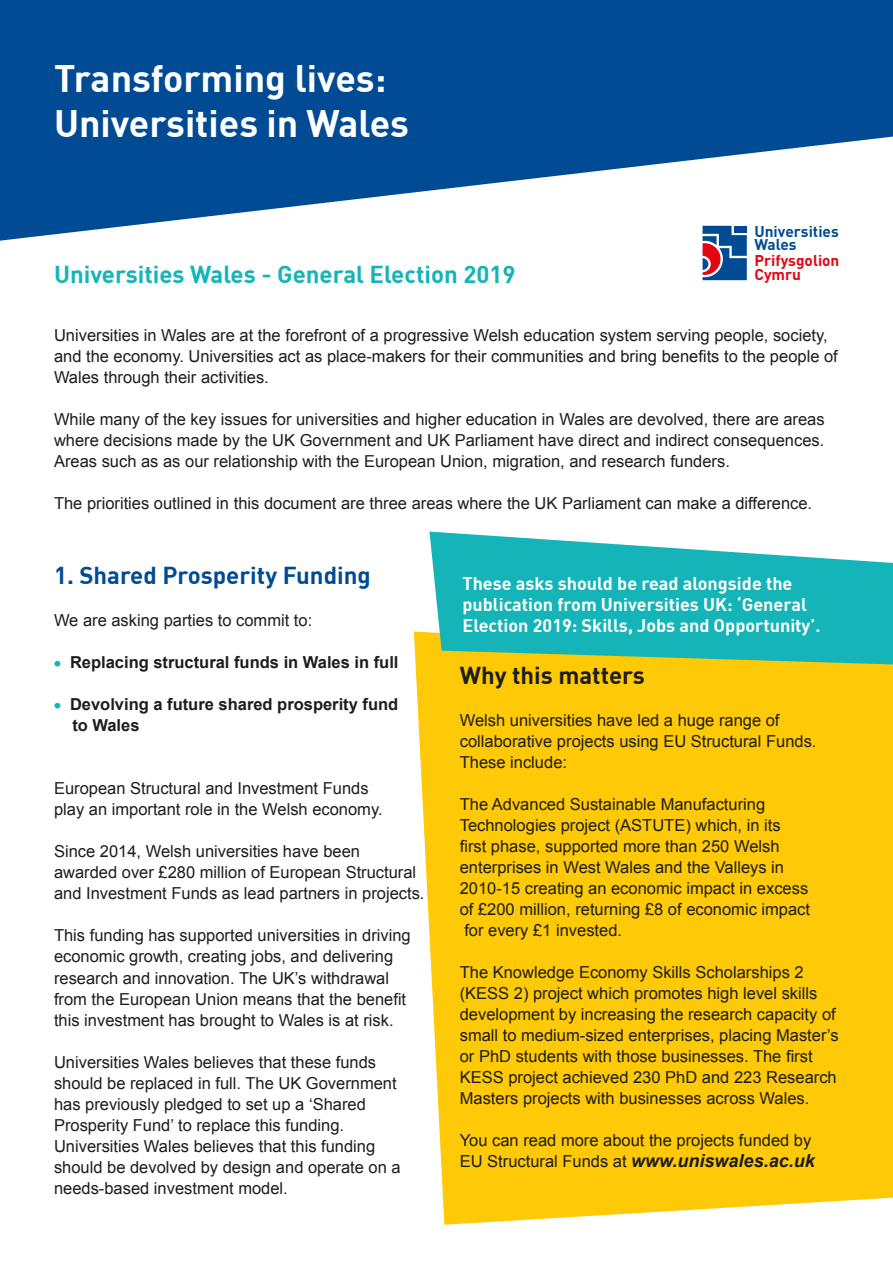
<style>
.page{position:relative;width:893px;height:1263px;background:#fff}
.page>*{position:absolute;margin:0;border:0;box-sizing:border-box;transform-origin:0 0}
.HEADINGS{font:700 37.5px "DIN";color:#fff}
.HEADINGS-2{font:700 24px "DIN";color:#14b4b9}
.HEADINGS-3{font:700 24px "DIN";color:#004b94}
.HEADINGS-4{font:700 24px "DIN";color:#1d1d1b}
.HEADINGS-5{font:700 18px/21px "DIN";color:#fff}
.body{font:16.5px/21px "Arial";color:#1d1d1b}
.t1{font:700 16.5px "Arial";color:#1d1d1b}
.t2{font:700 15.45px/13.6px "DIN";color:#004b94}
.t3{font:700 15.45px/13.6px "DIN";color:#e30614}
.s1{font-family:"Galano Grotesque DEMO";color:#14b4b9}
.s2{font-weight:700;font-style:italic;font-size:18px}
</style>
<div class="page">
<div style="left:414px;top:631px;width:479px;height:594px;background:#fec906"></div>
<svg style="left:0;top:0;width:893px;height:241px;fill:#004b94"></svg>
<svg style="left:429px;top:531px;width:464px;height:133px;background:#3fbeb8"></svg>
<svg style="left:702px;top:226px;width:45px;height:54px;background:#4e6093"></svg>
<p class="HEADINGS" style="left:54px;top:54px;width:334px">Transforming lives:</p>
<p class="HEADINGS" style="left:54px;top:99px;width:356px">Universities in Wales</p>
<p class="HEADINGS-2" style="left:54px;top:259px;width:463px">Universities Wales - General Election 2019</p>
<p class="t2" style="left:754px;top:224px;width:86px">Universities<br>Wales</p>
<p class="t3" style="left:754px;top:253px;width:87px">Prifysgolion<br>Cymru</p>
<p class="body" style="left:54px;top:325px;width:785px">Universities in Wales are at the forefront of a progressive Welsh education system serving people, society, and the economy. Universities act as place-makers for their communities and bring benefits to the people of<br>Wales through their activities.</p>
<p class="body" style="left:54px;top:409px;width:772px;text-align:justify">While many of the key issues for universities and higher education in Wales are devolved, there are areas where decisions made by the UK Government and UK Parliament have direct and indirect consequences.<br>Areas such as as our relationship with the European Union, migration, and research funders.</p>
<p class="body" style="left:54px;top:493px;width:760px">The priorities outlined in this document are three areas where the UK Parliament can make a difference.</p>
<p class="HEADINGS-3" style="left:54px;top:560px;width:318px">1. Shared Prosperity Funding</p>
<p class="body" style="left:54px;top:610px;width:260px">We are asking parties to commit to:</p>
<p class="t1" style="left:54px;top:652px;width:346px"><span class="s1">•</span> Replacing structural funds in Wales in full</p>
<p class="t1" style="left:54px;top:694px;width:346px"><span class="s1">•</span> Devolving a future shared prosperity fund</p>
<p class="t1" style="left:72px;top:715px;width:69px">to Wales</p>
<p class="body" style="left:54px;top:778px;width:316px">European Structural and Investment Funds</p>
<p class="body" style="left:54px;top:799px;width:330px">play an important role in the Welsh economy.</p>
<p class="body" style="left:54px;top:841px;width:308px">Since 2014, Welsh universities have been</p>
<p class="body" style="left:54px;top:862px;width:372px">awarded over £280 million of European Structural and Investment Funds as lead partners in projects.</p>
<p class="body" style="left:54px;top:925px;width:358px">This funding has supported universities in driving economic growth, creating jobs, and delivering research and innovation. The UK’s withdrawal</p>
<p class="body" style="left:54px;top:988px;width:354px">from the European Union means that the benefit this investment has brought to Wales is at risk.</p>
<p class="body" style="left:54px;top:1051px;width:324px">Universities Wales believes that these funds</p>
<p class="body" style="left:54px;top:1072px;width:344px">should be replaced in full. The UK Government</p>
<p class="body" style="left:54px;top:1093px;width:313px">has previously pledged to set up a ‘Shared<br>Prosperity Fund’ to replace this funding.</p>
<p class="body" style="left:54px;top:1135px;width:323px">Universities Wales believes that this funding</p>
<p class="body" style="left:54px;top:1156px;width:348px">should be devolved by design and operate on a needs-based investment model.</p>
<p class="HEADINGS-5" style="left:462px;top:572px;width:332px">These asks should be read alongside the</p>
<p class="HEADINGS-5" style="left:462px;top:593px;width:360px">publication from Universities UK: ‘General<br>Election 2019: Skills, Jobs and Opportunity’.</p>
<p class="HEADINGS-4" style="left:460px;top:659px;width:187px">Why this matters</p>
<p class="body" style="left:460px;top:710px;width:358px">Welsh universities have led a huge range of collaborative projects using EU Structural Funds.<br>These include:</p>
<p class="body" style="left:460px;top:794px;width:322px">The Advanced Sustainable Manufacturing<br>Technologies project (ASTUTE) which, in its</p>
<p class="body" style="left:460px;top:836px;width:326px">first phase, supported more than 250 Welsh enterprises in West Wales and the Valleys in</p>
<p class="body" style="left:460px;top:878px;width:350px">2010-15 creating an economic impact in excess</p>
<p class="body" style="left:460px;top:899px;width:352px">of £200 million, returning £8 of economic impact</p>
<p class="body" style="left:464px;top:920px;width:159px">for every £1 invested.</p>
<p class="body" style="left:460px;top:962px;width:381px">The Knowledge Economy Skills Scholarships 2 (KESS 2) project which promotes high level skills development by increasing the research capacity of small to medium-sized enterprises, placing Master’s or PhD students with those businesses. The first KESS project achieved 230 PhD and 223 Research Masters projects with businesses across Wales.</p>
<p class="body" style="left:460px;top:1130px;width:353px">You can read more about the projects funded by</p>
<p class="body" style="left:460px;top:1151px;width:356px">EU Structural Funds at <span class="s2">www.uniswales.ac.uk</span></p>
</div>
